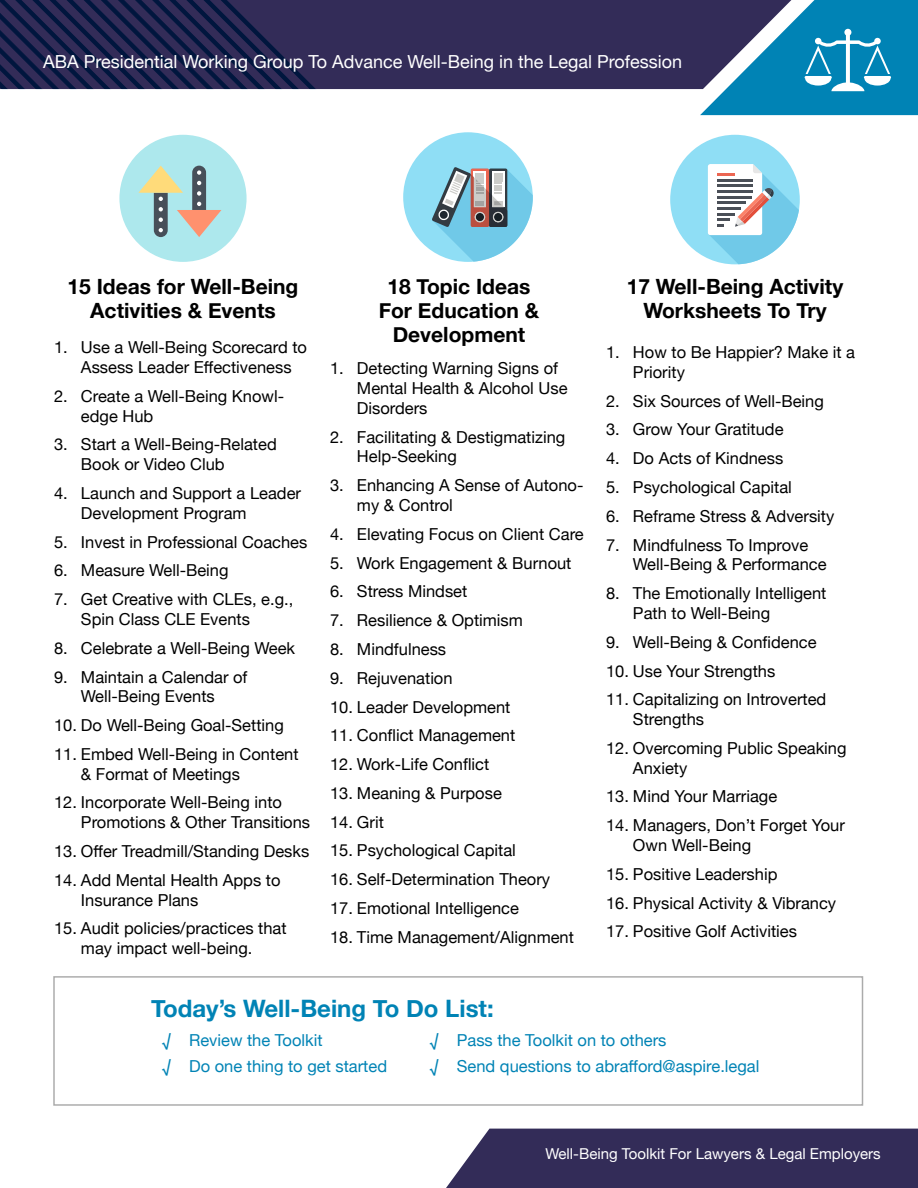
<style>
.page{position:relative;width:918px;height:1188px;background:#fff}
.page>*{position:absolute;margin:0;border:0;box-sizing:border-box;transform-origin:0 0}
.t1{font:700 24px "Helvetica Neue";color:#0083b5}
.t2{font:700 21px/24px "Helvetica Neue";color:#000;text-align:center}
.t3{font:18px "Helvetica Neue";color:#fff}
.t4{font:16.5px/19.8px "Helvetica Neue";color:#000}
.t5{font:16.5px/25.8px "Helvetica Neue";color:#0083b5}
.t6{font:15px "Helvetica Neue";color:#fff}
</style>
<div class="page">
<div style="left:446px;top:1129px;width:472px;height:59px;background:#332c58"></div>
<div style="left:507px;top:0;width:193px;height:89px;background:#332c58"></div>
<svg style="left:0;top:0;width:507px;height:89px;background:#282752"></svg>
<div style="left:119px;top:135px;width:128px;height:127px;background:#ade8ed;border-radius:50%"></div>
<svg style="left:138px;top:166px;width:83px;height:71px"></svg>
<div style="left:403px;top:132px;width:130px;height:130px;background:#8fdef5;border-radius:50%"></div>
<svg style="left:432px;top:167px;width:101px;height:95px"></svg>
<div style="left:670px;top:135px;width:130px;height:129px;background:#8fdef5;border-radius:50%"></div>
<svg style="left:708px;top:164px;width:91px;height:100px"></svg>
<svg style="left:700px;top:0;width:218px;height:115px;background:#2e86b0"></svg>
<p class="t3" style="left:43px;top:49px;width:641px">ABA Presidential Working Group To Advance Well-Being in the Legal Profession</p>
<p class="t2" style="left:68px;top:275px;width:232px">15 Ideas for Well-Being<br>Activities &amp; Events</p>
<p class="t4" style="left:81px;top:338px;width:228px;text-indent:-27px">1. Use a Well-Being Scorecard to<br>Assess Leader Effectiveness</p>
<p class="t4" style="left:81px;top:387px;width:205px;text-indent:-27px">2. Create a Well-Being Knowl&shy;edge Hub</p>
<p class="t4" style="left:81px;top:436px;width:197px;text-indent:-27px">3. Start a Well-Being-Related<br>Book or Video Club</p>
<p class="t4" style="left:81px;top:484px;width:222px;text-indent:-27px">4. Launch and Support a Leader<br>Development Program</p>
<p class="t4" style="left:54px;top:533px;width:255px">5. Invest in Professional Coaches</p>
<p class="t4" style="left:54px;top:562px;width:176px">6. Measure Well-Being</p>
<p class="t4" style="left:81px;top:590px;width:214px;text-indent:-27px">7. Get Creative with CLEs, e.g.,<br>Spin Class CLE Events</p>
<p class="t4" style="left:54px;top:639px;width:243px">8. Celebrate a Well-Being Week</p>
<p class="t4" style="left:54px;top:668px;width:195px;text-align:center">9. Maintain a Calendar of<br>Well-Being Events</p>
<p class="t4" style="left:54px;top:716px;width:231px">10. Do Well-Being Goal-Setting</p>
<p class="t4" style="left:81px;top:745px;width:219px;text-indent:-27px">11. Embed Well-Being in Content &amp; Format of Meetings</p>
<p class="t4" style="left:81px;top:794px;width:231px;text-indent:-27px">12. Incorporate Well-Being into<br>Promotions &amp; Other Transitions</p>
<p class="t4" style="left:54px;top:842px;width:257px">13. Offer Treadmill/Standing Desks</p>
<p class="t4" style="left:81px;top:871px;width:201px;text-indent:-27px">14. Add Mental Health Apps to<br>Insurance Plans</p>
<p class="t4" style="left:54px;top:920px;width:234px;text-align:center">15. Audit policies/practices that may impact well-being.</p>
<p class="t2" style="left:379px;top:275px;width:162px">18 Topic Ideas<br>For Education &amp;<br>Development</p>
<p class="t4" style="left:357px;top:359px;width:212px;text-indent:-27px">1. Detecting Warning Signs of<br>Mental Health &amp; Alcohol Use<br>Disorders</p>
<p class="t4" style="left:357px;top:428px;width:210px;text-indent:-27px">2. Facilitating &amp; Destigmatizing<br>Help-Seeking</p>
<p class="t4" style="left:357px;top:476px;width:228px;text-indent:-27px">3. Enhancing A Sense of Autono&shy;my &amp; Control</p>
<p class="t4" style="left:330px;top:525px;width:255px">4. Elevating Focus on Client Care</p>
<p class="t4" style="left:330px;top:554px;width:243px">5. Work Engagement &amp; Burnout</p>
<p class="t4" style="left:330px;top:583px;width:139px">6. Stress Mindset</p>
<p class="t4" style="left:330px;top:611px;width:194px">7. Resilience &amp; Optimism</p>
<p class="t4" style="left:330px;top:640px;width:118px">8. Mindfulness</p>
<p class="t4" style="left:330px;top:669px;width:124px">9. Rejuvenation</p>
<p class="t4" style="left:330px;top:698px;width:182px">10. Leader Development</p>
<p class="t4" style="left:330px;top:726px;width:187px">11. Conflict Management</p>
<p class="t4" style="left:330px;top:755px;width:161px">12. Work-Life Conflict</p>
<p class="t4" style="left:330px;top:784px;width:173px">13. Meaning &amp; Purpose</p>
<p class="t4" style="left:330px;top:813px;width:55px">14. Grit</p>
<p class="t4" style="left:330px;top:842px;width:187px">15. Psychological Capital</p>
<p class="t4" style="left:330px;top:870px;width:222px">16. Self-Determination Theory</p>
<p class="t4" style="left:330px;top:899px;width:190px">17. Emotional Intelligence</p>
<p class="t4" style="left:330px;top:928px;width:246px">18. Time Management/Alignment</p>
<p class="t2" style="left:627px;top:275px;width:218px">17 Well-Being Activity<br>Worksheets To Try</p>
<p class="t4" style="left:633px;top:343px;width:224px;text-indent:-27px">1. How to Be Happier? Make it a<br>Priority</p>
<p class="t4" style="left:606px;top:392px;width:219px">2. Six Sources of Well-Being</p>
<p class="t4" style="left:606px;top:421px;width:179px">3. Grow Your Gratitude</p>
<p class="t4" style="left:606px;top:449px;width:179px">4. Do Acts of Kindness</p>
<p class="t4" style="left:606px;top:478px;width:187px">5. Psychological Capital</p>
<p class="t4" style="left:606px;top:507px;width:230px">6. Reframe Stress &amp; Adversity</p>
<p class="t4" style="left:633px;top:536px;width:195px;text-indent:-27px">7. Mindfulness To Improve<br>Well-Being &amp; Performance</p>
<p class="t4" style="left:633px;top:584px;width:195px;text-indent:-27px">8. The Emotionally Intelligent<br>Path to Well-Being</p>
<p class="t4" style="left:606px;top:633px;width:212px">9. Well-Being &amp; Confidence</p>
<p class="t4" style="left:606px;top:662px;width:171px">10. Use Your Strengths</p>
<p class="t4" style="left:633px;top:690px;width:195px;text-indent:-27px">11. Capitalizing on Introverted<br>Strengths</p>
<p class="t4" style="left:633px;top:739px;width:215px;text-indent:-27px">12. Overcoming Public Speaking<br>Anxiety</p>
<p class="t4" style="left:606px;top:788px;width:173px">13. Mind Your Marriage</p>
<p class="t4" style="left:633px;top:816px;width:213px;text-indent:-27px">14. Managers, Don’t Forget Your<br>Own Well-Being</p>
<p class="t4" style="left:606px;top:865px;width:173px">15. Positive Leadership</p>
<p class="t4" style="left:606px;top:894px;width:232px">16. Physical Activity &amp; Vibrancy</p>
<p class="t4" style="left:606px;top:923px;width:193px">17. Positive Golf Activities</p>
<h1 class="t1" style="left:151px;top:990px;width:344px">Today’s Well-Being To Do List:</h1>
<p class="t5" style="left:162px;top:1028px;width:227px">√ Review the Toolkit<br>√ Do one thing to get started</p>
<p class="t5" style="left:430px;top:1028px;width:331px">√ Pass the Toolkit on to others<br>√ Send questions to abrafford@aspire.legal</p>
<p class="t6" style="left:545px;top:1142px;width:337px">Well-Being Toolkit For Lawyers &amp; Legal Employers</p>
</div>
